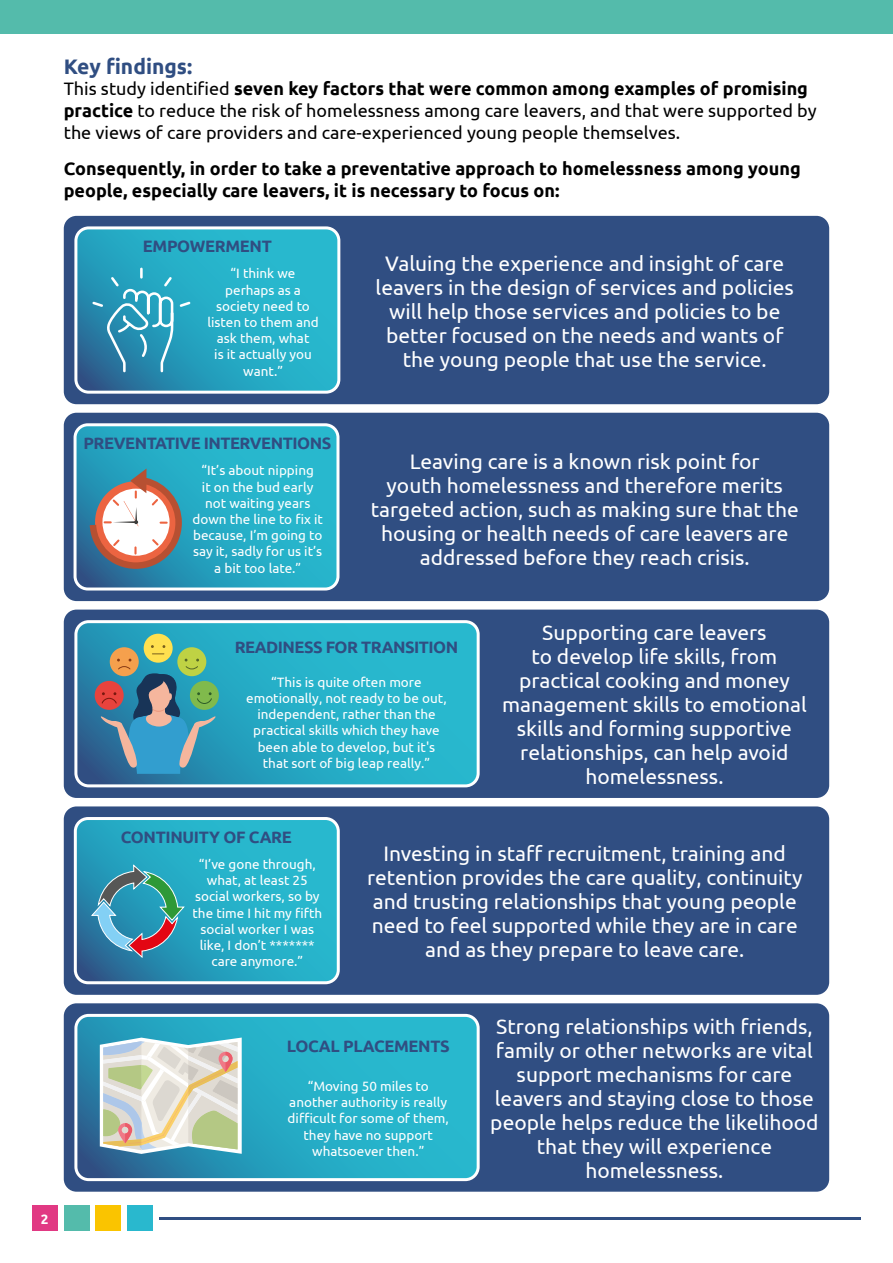
<style>
.page{position:relative;width:893px;height:1263px;background:#fff}
.page>*{position:absolute;margin:0;border:0;box-sizing:border-box;transform-origin:0 0}
.t1{font:21px/24px "Ubuntu";color:#fff;text-align:center}
.t2{font:700 21px "Ubuntu";color:#304e82}
.t3{font:18px/21.6px "Ubuntu";color:#000}
.t4{font:700 18px/21.6px "Ubuntu";color:#000}
.t5{font:700 16.5px "Ubuntu";letter-spacing:-.03em;color:#304e82}
.t6{font:13.5px/16.2px "Ubuntu";color:#fff;text-align:center}
.t7{font:700 13.5px "Ubuntu";color:#fff}
.s1{font-weight:700}
</style>
<div class="page">
<div style="left:64px;top:1205px;width:25px;height:26px;background:#54bbab"></div>
<div style="left:32px;top:1205px;width:25px;height:26px;background:#e13983"></div>
<div style="left:96px;top:1205px;width:25px;height:26px;background:#fac400"></div>
<div style="left:128px;top:1205px;width:25px;height:26px;background:#29b8ce"></div>
<hr style="left:159px;top:1217px;width:702px;height:2px;background:#304e82">
<div style="left:0;top:0;width:893px;height:34px;background:#54bbab"></div>
<div style="left:64px;top:216px;width:765px;height:188px;background:#304e82;border-radius:13px"></div>
<div style="left:74px;top:226px;width:266px;height:168px;border:3px solid #fff;border-radius:13px"></div>
<svg style="left:76px;top:228px;width:263px;height:164px"></svg>
<div style="left:64px;top:413px;width:765px;height:188px;background:#304e82;border-radius:13px"></div>
<div style="left:74px;top:423px;width:265px;height:167px;border:3px solid #fff;border-radius:13px"></div>
<svg style="left:75px;top:425px;width:263px;height:164px"></svg>
<div style="left:64px;top:806px;width:765px;height:189px;background:#304e82;border-radius:13px"></div>
<div style="left:74px;top:817px;width:266px;height:167px;border:3px solid #fff;border-radius:13px"></div>
<svg style="left:75px;top:818px;width:263px;height:165px"></svg>
<div style="left:64px;top:610px;width:765px;height:188px;background:#304e82;border-radius:13px"></div>
<svg style="left:78px;top:624px;width:398px;height:159px"></svg>
<div style="left:74px;top:620px;width:406px;height:167px;border:3px solid #fff;border-radius:13px"></div>
<div style="left:144px;top:634px;width:29px;height:29px;background:#ffe04f;border-radius:50%"></div>
<div style="left:95px;top:681px;width:29px;height:29px;background:#e8433d;border-radius:50%"></div>
<svg style="left:99px;top:645px;width:119px;height:129px"></svg>
<div style="left:64px;top:1003px;width:765px;height:189px;background:#304e82;border-radius:13px"></div>
<svg style="left:78px;top:1018px;width:398px;height:159px"></svg>
<div style="left:74px;top:1014px;width:406px;height:167px;border:3px solid #fff;border-radius:13px"></div>
<svg style="left:100px;top:1037px;width:142px;height:117px"></svg>
<p class="t2" style="left:64px;top:53px;width:130px">Key findings:</p>
<p class="t3" style="left:64px;top:78px;width:754px">This study identified <span class="s1">seven key factors that were common among examples of promising practice</span> to reduce the risk of homelessness among care leavers, and that were supported by the views of care providers and care-experienced young people themselves.</p>
<p class="t4" style="left:64px;top:158px;width:738px">Consequently, in order to take a preventative approach to homelessness among young people, especially care leavers, it is necessary to focus on:</p>
<p class="t5" style="left:143px;top:236px;width:131px">EMPOWERMENT</p>
<p class="t6" style="left:207px;top:265px;width:113px">“I think we perhaps as a society need to listen to them and ask them, what<br>is it actually you want.”</p>
<p class="t1" style="left:376px;top:250px;width:420px">Valuing the experience and insight of care leavers in the design of services and policies will help those services and policies to be better focused on the needs and wants of the young people that use the service.</p>
<p class="t7" style="left:41px;top:1210px;width:9px">2</p>
<p class="t5" style="left:83px;top:433px;width:249px">PREVENTATIVE INTERVENTIONS</p>
<p class="t6" style="left:193px;top:462px;width:132px">“It’s about nipping<br>it on the bud early not waiting years down the line to fix it because, I’m going to say it, sadly for us it’s a bit too late.”</p>
<p class="t1" style="left:371px;top:449px;width:430px">Leaving care is a known risk point for<br>youth homelessness and therefore merits targeted action, such as making sure that the housing or health needs of care leavers are addressed before they reach crisis.</p>
<p class="t5" style="left:235px;top:637px;width:225px">READINESS FOR TRANSITION</p>
<p class="t6" style="left:246px;top:673px;width:202px">“This is quite often more emotionally, not ready to be out, independent, rather than the practical skills which they have been able to develop, but it's that sort of big leap really.”</p>
<p class="t1" style="left:502px;top:620px;width:306px">Supporting care leavers<br>to develop life skills, from practical cooking and money management skills to emotional skills and forming supportive relationships, can help avoid homelessness.</p>
<p class="t5" style="left:121px;top:827px;width:172px">CONTINUITY OF CARE</p>
<p class="t6" style="left:193px;top:856px;width:131px">“I’ve gone through, what, at least 25 social workers, so by the time I hit my fifth social worker I was like, I don’t ******* care anymore.”</p>
<p class="t1" style="left:367px;top:841px;width:437px">Investing in staff recruitment, training and retention provides the care quality, continuity and trusting relationships that young people need to feel supported while they are in care and as they prepare to leave care.</p>
<p class="t5" style="left:287px;top:1036px;width:164px">LOCAL PLACEMENTS</p>
<p class="t6" style="left:288px;top:1078px;width:163px">“Moving 50 miles to another authority is really difficult for some of them, they have no support whatsoever then.”</p>
<p class="t1" style="left:490px;top:1013px;width:330px">Strong relationships with friends, family or other networks are vital support mechanisms for care leavers and staying close to those people helps reduce the likelihood that they will experience homelessness.</p>
</div>
